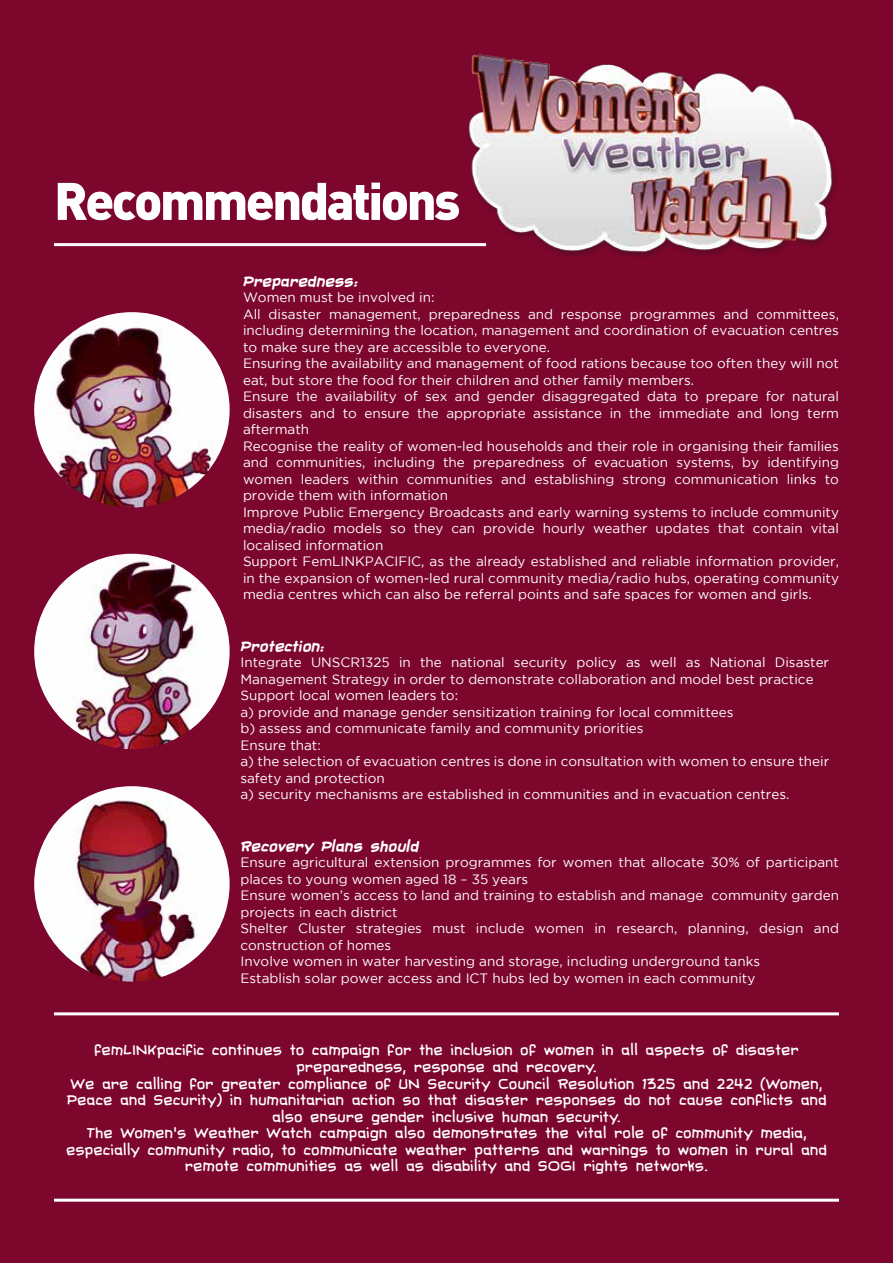
<style>
.page{position:relative;width:893px;height:1263px;background:#7d062c}
.page>*{position:absolute;margin:0;border:0;box-sizing:border-box;transform-origin:0 0}
.t1{font:900 52.05px "DIN";letter-spacing:-.05em;color:#fff}
.t2{font:15px/16.5px "Sunday Comics BB";color:#fff;text-align:center}
.t3{font:13.5px/16.5px "Gotham";color:#fff}
.t4{font:700 13.5px "Sunday Comics BB";color:#fff}
</style>
<div class="page">
<img style="left:466px;top:54px;width:369px;height:203px">
<img style="left:34px;top:312px;width:196px;height:196px;border-radius:98px">
<img style="left:34px;top:554px;width:196px;height:195px;border-radius:98px">
<img style="left:34px;top:786px;width:196px;height:195px;border-radius:98px">
<hr style="left:54px;top:1012px;width:785px;height:3px;background:#fff">
<hr style="left:54px;top:243px;width:432px;height:3px;background:#fff">
<hr style="left:54px;top:1199px;width:785px;height:3px;background:#fff">
<h1 class="t1" style="left:54px;top:166px;width:408px">Recommendations</h1>
<p class="t4" style="left:243px;top:273px;width:117px">Preparedness:</p>
<p class="t3" style="left:243px;top:289px;width:597px">Women must be involved in:<br>All disaster management, preparedness and response programmes and committees, including determining the location, management and coordination of evacuation centres to make sure they are accessible to everyone.<br>Ensuring the availability and management of food rations because too often they will not eat, but store the food for their children and other family members.<br>Ensure the availability of sex and gender disaggregated data to prepare for natural disasters and to ensure the appropriate assistance in the immediate and long term aftermath<br>Recognise the reality of women-led households and their role in organising their families and communities, including the preparedness of evacuation systems, by identifying women leaders within communities and establishing strong communication links to provide them with information<br>Improve Public Emergency Broadcasts and early warning systems to include community media/radio models so they can provide hourly weather updates that contain vital localised information<br>Support FemLINKPACIFIC, as the already established and reliable information provider, in the expansion of women-led rural community media/radio hubs, operating community media centres which can also be referral points and safe spaces for women and girls.</p>
<p class="t4" style="left:240px;top:638px;width:86px">Protection:</p>
<p class="t3" style="left:240px;top:654px;width:590px">Integrate UNSCR1325 in the national security policy as well as National Disaster Management Strategy in order to demonstrate collaboration and model best practice Support local women leaders to:<br>a) provide and manage gender sensitization training for local committees<br>b) assess and communicate family and community priorities<br>Ensure that:<br>a) the selection of evacuation centres is done in consultation with women to ensure their safety and protection<br>a) security mechanisms are established in communities and in evacuation centres.</p>
<p class="t4" style="left:240px;top:838px;width:180px">Recovery Plans should</p>
<p class="t3" style="left:240px;top:854px;width:600px">Ensure agricultural extension programmes for women that allocate 30% of participant places to young women aged 18 – 35 years<br>Ensure women’s access to land and training to establish and manage community garden projects in each district<br>Shelter Cluster strategies must include women in research, planning, design and construction of homes<br>Involve women in water harvesting and storage, including underground tanks<br>Establish solar power access and ICT hubs led by women in each community</p>
<p class="t2" style="left:66px;top:1042px;width:762px">femLINKpacific continues to campaign for the inclusion of women in all aspects of disaster preparedness, response and recovery.<br>We are calling for greater compliance of UN Security Council Resolution 1325 and 2242 (Women, Peace and Security) in humanitarian action so that disaster responses do not cause conflicts and also ensure gender inclusive human security.<br>The Women’s Weather Watch campaign also demonstrates the vital role of community media, especially community radio, to communicate weather patterns and warnings to women in rural and remote communities as well as disability and SOGI rights networks.</p>
</div>
